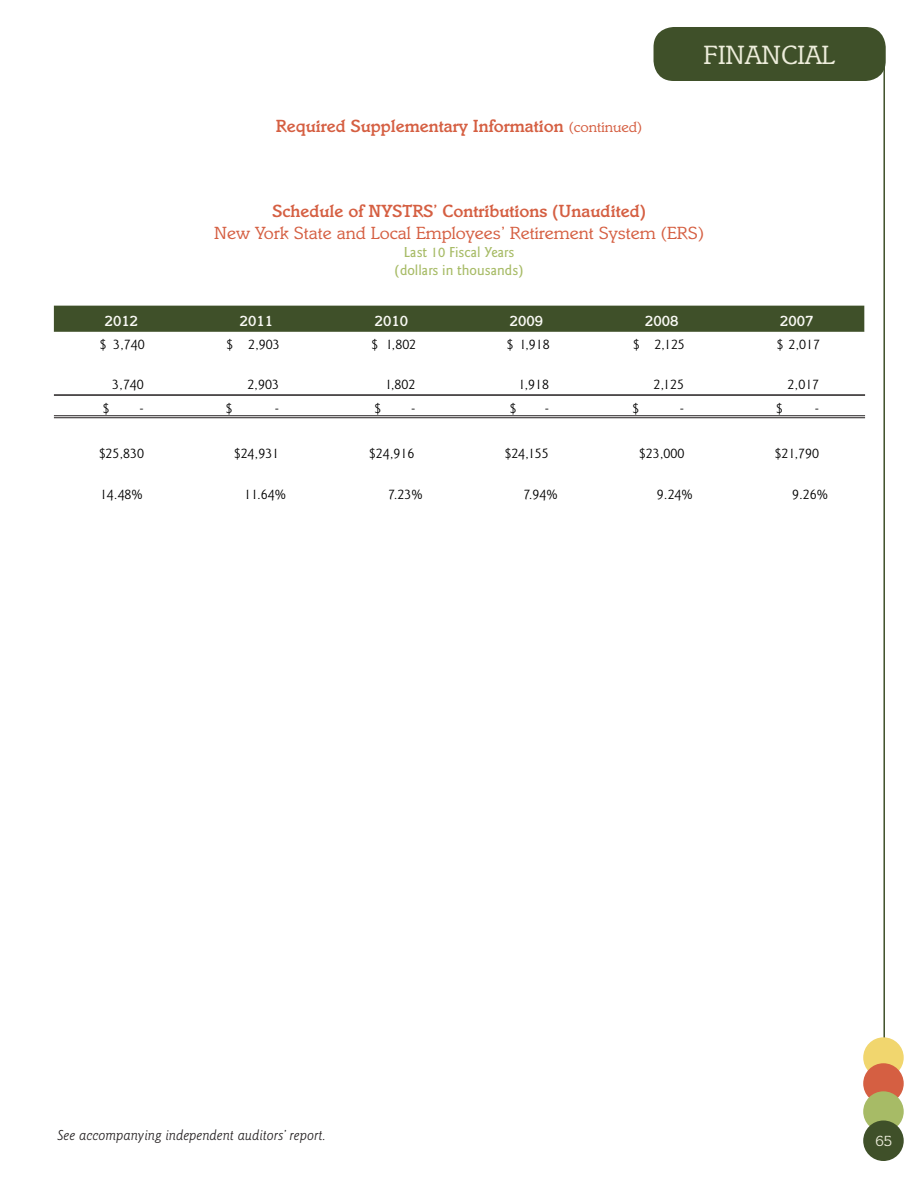
<style>
.page{position:relative;width:918px;height:1188px;background:#fff}
.page>*{position:absolute;margin:0;border:0;box-sizing:border-box;transform-origin:0 0}
.t1{font:27px "Italia Std";color:#ececda}
.Chart_Headings{font:500 18px "Italia Std";color:#d55f42}
.Chart_Headings-2{font:18px "Italia Std";color:#d55f42}
.t2{font:15px "Goudy Sans Std";color:#000}
.t3{font:italic 15px "Goudy Sans Std";color:#231f20}
.Chart_Headings-3{font:500 15px "Goudy Sans Std";color:#a7bb66}
.t4{font:500 15px "Italia Std";color:#f9f9f4}
.t5{font:15px "Italia Std";color:#ececda}
.s1{font-weight:400;font-size:15px}
</style>
<div class="page">
<div style="left:654px;top:27px;width:232px;height:54px;background:#3f5029;border-radius:20px"></div>
<hr style="left:883px;top:46px;width:2px;height:1115px;background:#3f5029">
<div style="left:863px;top:1037px;width:41px;height:41px;background:#f1d66e;border-radius:50%"></div>
<div style="left:863px;top:1063px;width:41px;height:41px;background:#d55f42;border-radius:50%"></div>
<div style="left:863px;top:1091px;width:41px;height:41px;background:#a7bb66;border-radius:50%"></div>
<div style="left:863px;top:1120px;width:41px;height:41px;background:#3f5029;border-radius:50%"></div>
<div style="left:54px;top:306px;width:810px;height:26px;background:#3f5029"></div>
<hr style="left:54px;top:416px;width:810px;height:3px;background:#c9c8c8">
<hr style="left:54px;top:415px;width:811px;height:1px;background:#231f20">
<hr style="left:54px;top:417px;width:811px;height:1px;background:#231f20">
<hr style="left:54px;top:394px;width:811px;height:2px;background:#231f20">
<p class="Chart_Headings" style="left:276px;top:116px;width:368px">Required Supplementary Information <span class="s1">(continued)</span></p>
<h1 class="t1" style="left:703px;top:39px;width:134px">FINANCIAL</h1>
<p class="Chart_Headings" style="left:273px;top:200px;width:375px">Schedule of NYSTRS’ Contributions (Unaudited)</p>
<p class="Chart_Headings-2" style="left:214px;top:222px;width:491px">New York State and Local Employees’ Retirement System (ERS)</p>
<p class="Chart_Headings-3" style="left:404px;top:243px;width:112px">Last 10 Fiscal Years</p>
<p class="Chart_Headings-3" style="left:395px;top:261px;width:130px">(dollars in thousands)</p>
<p class="t4" style="left:105px;top:312px;width:35px">2012</p>
<p class="t4" style="left:240px;top:312px;width:35px">2011</p>
<p class="t4" style="left:375px;top:312px;width:35px">2010</p>
<p class="t4" style="left:510px;top:312px;width:35px">2009</p>
<p class="t4" style="left:645px;top:312px;width:35px">2008</p>
<p class="t4" style="left:780px;top:312px;width:35px">2007</p>
<p class="t2" style="left:100px;top:335px;width:46px">$ 3,740</p>
<p class="t2" style="left:226px;top:335px;width:55px">$ 2,903</p>
<p class="t2" style="left:371px;top:335px;width:46px">$ 1,802</p>
<p class="t2" style="left:506px;top:335px;width:45px">$ 1,918</p>
<p class="t2" style="left:633px;top:335px;width:53px">$ 2,125</p>
<p class="t2" style="left:777px;top:335px;width:45px">$ 2,017</p>
<p class="t2" style="left:112px;top:376px;width:33px">3,740</p>
<p class="t2" style="left:247px;top:376px;width:33px">2,903</p>
<p class="t2" style="left:385px;top:376px;width:32px">1,802</p>
<p class="t2" style="left:519px;top:376px;width:32px">1,918</p>
<p class="t2" style="left:654px;top:376px;width:32px">2,125</p>
<p class="t2" style="left:788px;top:376px;width:33px">2,017</p>
<p class="t2" style="left:103px;top:399px;width:8px">$</p>
<p class="t2" style="left:140px;top:399px;width:6px">-</p>
<p class="t2" style="left:226px;top:399px;width:8px">$</p>
<p class="t2" style="left:275px;top:399px;width:6px">-</p>
<p class="t2" style="left:374px;top:399px;width:8px">$</p>
<p class="t2" style="left:411px;top:399px;width:6px">-</p>
<p class="t2" style="left:509px;top:399px;width:8px">$</p>
<p class="t2" style="left:545px;top:399px;width:6px">-</p>
<p class="t2" style="left:632px;top:399px;width:8px">$</p>
<p class="t2" style="left:680px;top:399px;width:6px">-</p>
<p class="t2" style="left:776px;top:399px;width:8px">$</p>
<p class="t2" style="left:815px;top:399px;width:6px">-</p>
<p class="t2" style="left:99px;top:445px;width:47px">$25,830</p>
<p class="t2" style="left:234px;top:445px;width:47px">$24,931</p>
<p class="t2" style="left:369px;top:445px;width:47px">$24,916</p>
<p class="t2" style="left:504px;top:445px;width:46px">$24,155</p>
<p class="t2" style="left:639px;top:445px;width:47px">$23,000</p>
<p class="t2" style="left:775px;top:445px;width:46px">$21,790</p>
<p class="t2" style="left:100px;top:485px;width:44px">14.48%</p>
<p class="t2" style="left:244px;top:485px;width:43px">11.64%</p>
<p class="t2" style="left:388px;top:485px;width:36px">7.23%</p>
<p class="t2" style="left:523px;top:485px;width:36px">7.94%</p>
<p class="t2" style="left:657px;top:485px;width:37px">9.24%</p>
<p class="t2" style="left:792px;top:485px;width:37px">9.26%</p>
<p class="t3" style="left:57px;top:1127px;width:270px">See accompanying independent auditors’ report.</p>
<p class="t5" style="left:875px;top:1132px;width:18px">65</p>
</div>
